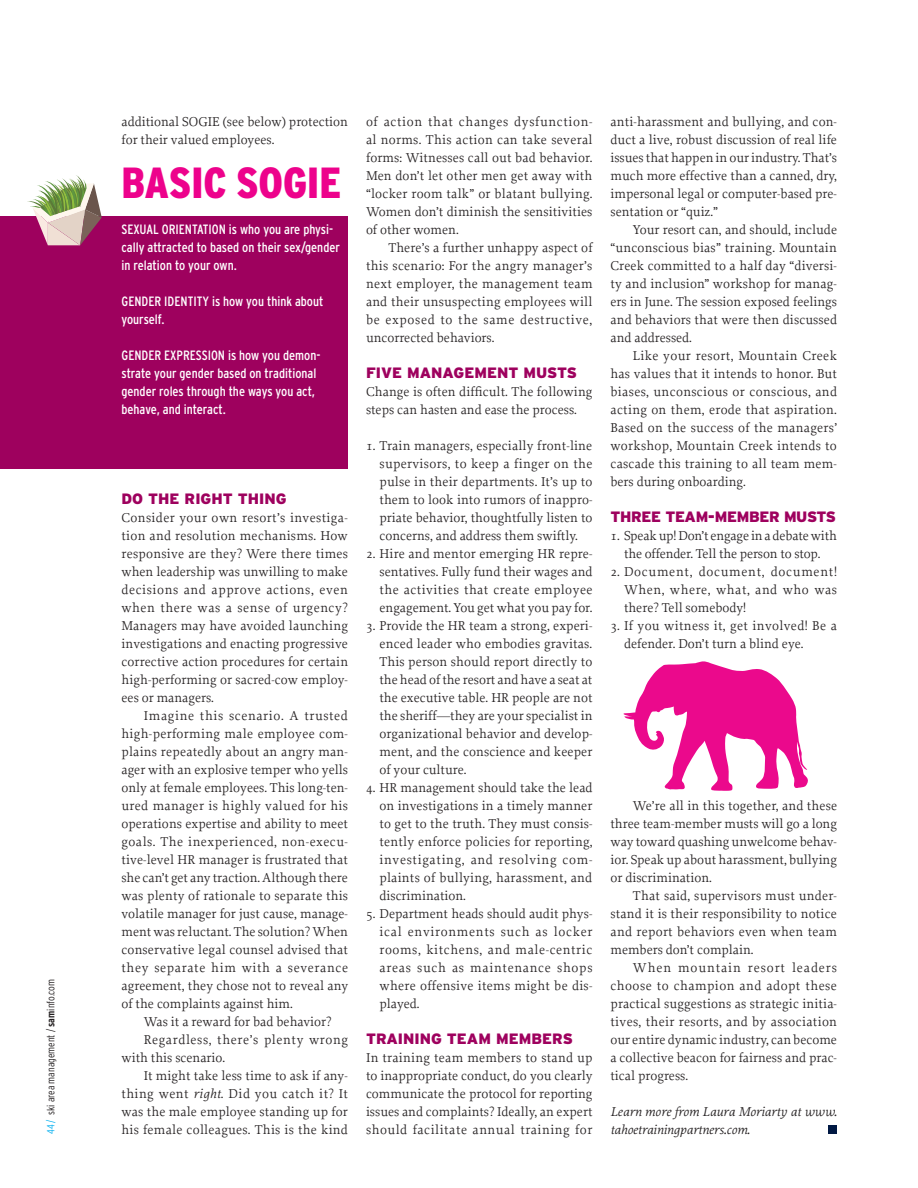
<style>
.page{position:relative;width:918px;height:1188px;background:#fff}
.page>*{position:absolute;margin:0;border:0;box-sizing:border-box;transform-origin:0 0}
.Feature_Sidebar_Text{font:900 condensed 43.5px "Interstate";color:#ed028c}
.Feature_Subhead{font:900 15px "Interstate";color:#9e015e}
.Feature_Subhead-2{font:900 15px "Interstate";letter-spacing:-.025em;color:#9e015e}
.Body_Text{font:13.5px/18px "Proforma";color:#231f20;text-align:justify}
.Body_Text_No_Indent{font:13.5px/18px "Proforma";color:#231f20;text-align:justify}
.Feature_Sidebar_Text-2{font:condensed 13.5px/18px "Interstate";color:#fff}
.Body_Text_No_Indent-2{font:13.5px/18px "Proforma";letter-spacing:.02em;color:#231f20}
.Body_Text_No_Indent-3{font:italic 13.5px/18px "Proforma";color:#231f20}
.Body_Text-2{font:13.5px/18px "Proforma";letter-spacing:.045em;color:#231f20}
.t1{font:300 condensed 10.5px "Interstate";color:#231f20}
.s1{color:#00aeef}
.s2{font-weight:700}
.s3{font-style:italic}
</style>
<div class="page">
<div style="left:0;top:216px;width:348px;height:253px;background:#9e015e"></div>
<div style="left:828px;top:1125px;width:9px;height:9px;background:#001843"></div>
<svg style="left:27px;top:175px;width:75px;height:70px"></svg>
<svg style="left:624px;top:661px;width:184px;height:130px"></svg>
<p class="t1" style="left:45px;top:1134px;width:157px;rotate:-90deg"><span class="s1">44 /</span> ski area management / <span class="s2">sam</span>info.com</p>
<p class="Body_Text" style="left:122px;top:112px;width:228px">additional SOGIE (see below) protection for their valued employees.</p>
<p class="Feature_Sidebar_Text" style="left:122px;top:159px;width:221px">BASIC SOGIE</p>
<p class="Feature_Sidebar_Text-2" style="left:122px;top:220px;width:220px">SEXUAL ORIENTATION is who you are physi&shy;cally attracted to based on their sex/gender in relation to your own.</p>
<p class="Feature_Sidebar_Text-2" style="left:122px;top:292px;width:203px">GENDER IDENTITY is how you think about yourself.</p>
<p class="Feature_Sidebar_Text-2" style="left:122px;top:346px;width:200px">GENDER EXPRESSION is how you demon&shy;strate your gender based on traditional gender roles through the ways you act, behave, and interact.</p>
<p class="Feature_Subhead" style="left:122px;top:490px;width:167px">DO THE RIGHT THING</p>
<p class="Body_Text" style="left:122px;top:508px;width:228px">Consider your own resort’s investiga&shy;tion and resolution mechanisms. How responsive are they? Were there times when leadership was unwilling to make decisions and approve actions, even when there was a sense of urgency?<br>Managers may have avoided launching investigations and enacting progressive corrective action procedures for certain high-performing or sacred-cow employ&shy;ees or managers.</p>
<p class="Body_Text" style="left:122px;top:706px;width:228px;text-indent:22px">Imagine this scenario. A trusted high-performing male employee com&shy;plains repeatedly about an angry man&shy;ager with an explosive temper who yells only at female employees. This long-ten&shy;ured manager is highly valued for his operations expertise and ability to meet goals. The inexperienced, non-execu&shy;tive-level HR manager is frustrated that she can’t get any traction. Although there was plenty of rationale to separate this volatile manager for just cause, manage&shy;ment was reluctant. The solution? When conservative legal counsel advised that they separate him with a severance agreement, they chose not to reveal any of the complaints against him.</p>
<p class="Body_Text" style="left:144px;top:1012px;width:189px">Was it a reward for bad behavior?</p>
<p class="Body_Text-2" style="left:122px;top:1030px;width:228px;text-indent:22px">Regardless, there’s plenty wrong with this scenario.</p>
<p class="Body_Text" style="left:122px;top:1066px;width:228px;text-indent:22px">It might take less time to ask if any&shy;thing went <span class="s3">right</span>. Did you catch it? It was the male employee standing up for his female colleagues. This is the kind</p>
<p class="Body_Text" style="left:366px;top:112px;width:228px">of action that changes dysfunction&shy;al norms. This action can take several forms: Witnesses call out bad behavior.<br>Men don’t let other men get away with “locker room talk” or blatant bullying.<br>Women don’t diminish the sensitivities of other women.</p>
<p class="Body_Text" style="left:366px;top:238px;width:228px;text-indent:22px">There’s a further unhappy aspect of this scenario: For the angry manager’s next employer, the management team and their unsuspecting employees will be exposed to the same destructive, uncorrected behaviors.</p>
<p class="Feature_Subhead" style="left:366px;top:364px;width:212px">FIVE MANAGEMENT MUSTS</p>
<p class="Body_Text" style="left:366px;top:382px;width:228px">Change is often difficult. The following steps can hasten and ease the process.</p>
<p class="Body_Text_No_Indent" style="left:380px;top:436px;width:215px;text-indent:-14px">1. Train managers, especially front-line supervisors, to keep a finger on the pulse in their departments. It’s up to them to look into rumors of inappro&shy;priate behavior, thoughtfully listen to concerns, and address them swiftly.</p>
<p class="Body_Text_No_Indent" style="left:380px;top:544px;width:215px;text-indent:-14px">2. Hire and mentor emerging HR repre&shy;sentatives. Fully fund their wages and the activities that create employee engagement. You get what you pay for.</p>
<p class="Body_Text_No_Indent" style="left:380px;top:616px;width:215px;text-indent:-14px">3. Provide the HR team a strong, experi&shy;enced leader who embodies gravitas.<br>This person should report directly to the head of the resort and have a seat at the executive table. HR people are not the sheriff—they are your specialist in organizational behavior and develop&shy;ment, and the conscience and keeper of your culture.</p>
<p class="Body_Text_No_Indent" style="left:380px;top:778px;width:215px;text-indent:-14px">4. HR management should take the lead on investigations in a timely manner to get to the truth. They must consis&shy;tently enforce policies for reporting, investigating, and resolving com&shy;plaints of bullying, harassment, and discrimination.</p>
<p class="Body_Text_No_Indent" style="left:380px;top:904px;width:215px;text-indent:-14px">5. Department heads should audit phys&shy;ical environments such as locker rooms, kitchens, and male-centric areas such as maintenance shops where offensive items might be dis&shy;played.</p>
<p class="Feature_Subhead" style="left:366px;top:1030px;width:209px">TRAINING TEAM MEMBERS</p>
<p class="Body_Text" style="left:366px;top:1048px;width:228px">In training team members to stand up to inappropriate conduct, do you clearly communicate the protocol for reporting issues and complaints? Ideally, an expert should facilitate annual training for</p>
<p class="Body_Text" style="left:610px;top:112px;width:228px">anti-harassment and bullying, and con&shy;duct a live, robust discussion of real life issues that happen in our industry. That’s much more effective than a canned, dry, impersonal legal or computer-based pre&shy;sentation or “quiz.”</p>
<p class="Body_Text" style="left:610px;top:220px;width:228px;text-indent:22px">Your resort can, and should, include “unconscious bias” training. Mountain Creek committed to a half day “diversi&shy;ty and inclusion” workshop for manag&shy;ers in June. The session exposed feelings and behaviors that were then discussed and addressed.</p>
<p class="Body_Text" style="left:610px;top:346px;width:228px;text-indent:22px">Like your resort, Mountain Creek has values that it intends to honor. But biases, unconscious or conscious, and acting on them, erode that aspiration.<br>Based on the success of the managers’ workshop, Mountain Creek intends to cascade this training to all team mem&shy;bers during onboarding.</p>
<p class="Feature_Subhead-2" style="left:610px;top:508px;width:227px">THREE TEAM-MEMBER MUSTS</p>
<p class="Body_Text_No_Indent" style="left:610px;top:526px;width:228px;text-align:center">1. Speak up! Don’t engage in a debate with the offender. Tell the person to stop.</p>
<p class="Body_Text_No_Indent" style="left:624px;top:562px;width:215px;text-indent:-14px">2. Document, document, document!<br>When, where, what, and who was there? Tell somebody!</p>
<p class="Body_Text_No_Indent-2" style="left:624px;top:616px;width:214px;text-indent:-14px">3. If you witness it, get involved! Be a defender. Don’t turn a blind eye.</p>
<p class="Body_Text" style="left:610px;top:796px;width:228px;text-indent:22px">We’re all in this together, and these three team-member musts will go a long way toward quashing unwelcome behav&shy;ior. Speak up about harassment, bullying or discrimination.</p>
<p class="Body_Text" style="left:610px;top:886px;width:228px;text-indent:22px">That said, supervisors must under&shy;stand it is their responsibility to notice and report behaviors even when team members don’t complain.</p>
<p class="Body_Text" style="left:610px;top:958px;width:228px;text-indent:22px">When mountain resort leaders choose to champion and adopt these practical suggestions as strategic initia&shy;tives, their resorts, and by association our entire dynamic industry, can become a collective beacon for fairness and prac&shy;tical progress.</p>
<p class="Body_Text_No_Indent-3" style="left:610px;top:1102px;width:228px">Learn more from Laura Moriarty at www. tahoetrainingpartners.com.</p>
</div>
